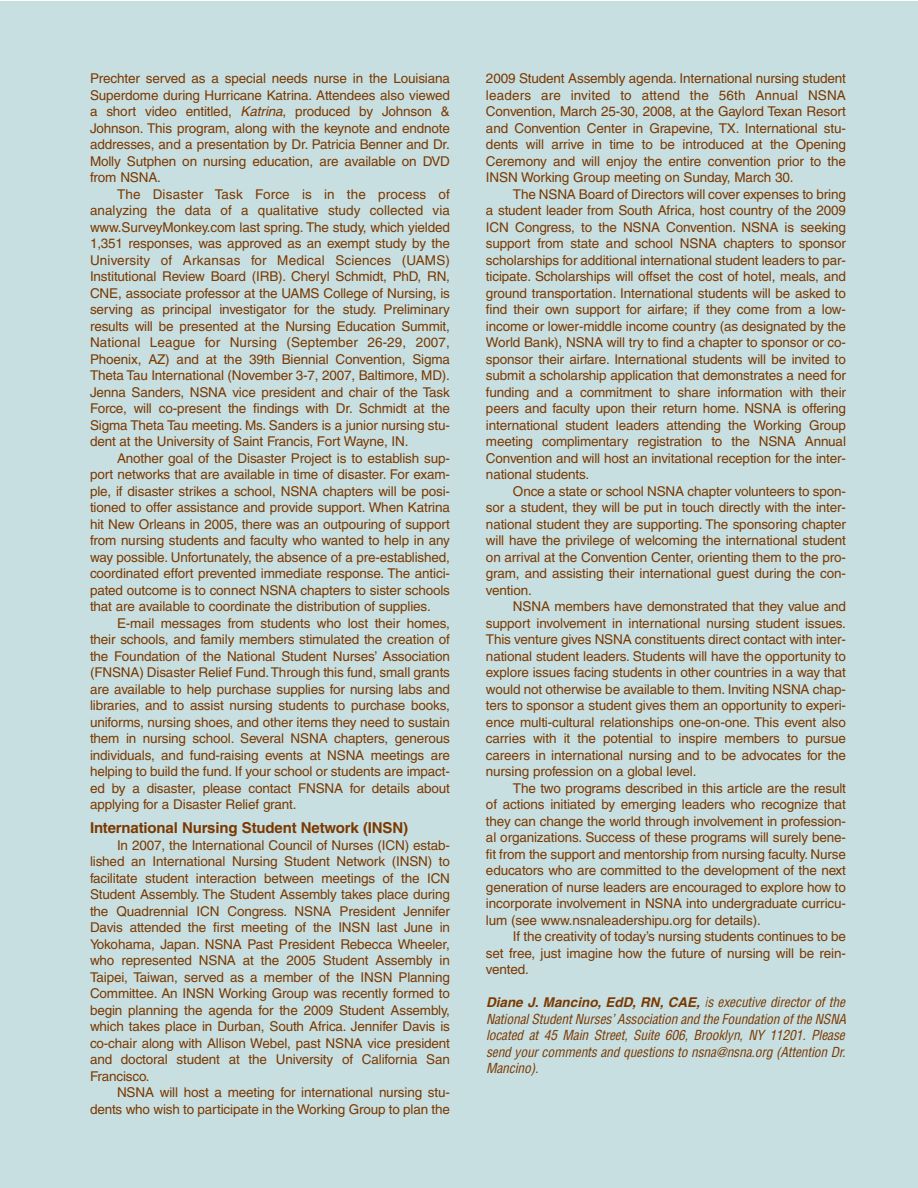
<style>
.page{position:relative;width:918px;height:1188px;background:#fff}
.page>*{position:absolute;margin:0;border:0;box-sizing:border-box;transform-origin:0 0}
.t1{font:700 15px "Helvetica";letter-spacing:-.01em;color:#7b3900}
.t2{font:13.5px/16.5px "Helvetica";letter-spacing:-.01em;color:#7b3900;text-align:justify}
.t3{font:italic condensed 13.5px/16.5px "Helvetica";letter-spacing:-.01em;color:#7b3900}
.s1{font-style:italic}
.s2{font-weight:700;font-stretch:normal}
.s3{font-weight:300}
</style>
<div class="page">
<div style="left:0;top:2px;width:918px;height:1186px;background:#c8dfe2"></div>
<p class="t2" style="left:90px;top:71px;width:362px">Prechter served as a special needs nurse in the Louisiana Superdome during Hurricane Katrina. Attendees also viewed a short video entitled, <span class="s1">Katrina</span>, produced by Johnson &amp; Johnson. This program, along with the keynote and endnote addresses, and a presentation by Dr. Patricia Benner and Dr.<br>Molly Sutphen on nursing education, are available on DVD from NSNA.</p>
<p class="t2" style="left:90px;top:187px;width:362px;text-indent:27px">The Disaster Task Force is in the process of analyzing the data of a qualitative study collected via www.SurveyMonkey.com last spring. The study, which yielded 1,351 responses, was approved as an exempt study by the University of Arkansas for Medical Sciences (UAMS)<br>Institutional Review Board (IRB). Cheryl Schmidt, PhD, RN, CNE, associate professor at the UAMS College of Nursing, is serving as principal investigator for the study. Preliminary results will be presented at the Nursing Education Summit, National League for Nursing (September 26-29, 2007, Phoenix, AZ) and at the 39th Biennial Convention, Sigma Theta Tau International (November 3-7, 2007, Baltimore, MD).<br>Jenna Sanders, NSNA vice president and chair of the Task Force, will co-present the findings with Dr. Schmidt at the Sigma Theta Tau meeting. Ms. Sanders is a junior nursing stu&shy;dent at the University of Saint Francis, Fort Wayne, IN.</p>
<p class="t2" style="left:90px;top:451px;width:362px;text-indent:27px">Another goal of the Disaster Project is to establish sup&shy;port networks that are available in time of disaster. For exam&shy;ple, if disaster strikes a school, NSNA chapters will be posi&shy;tioned to offer assistance and provide support. When Katrina hit New Orleans in 2005, there was an outpouring of support from nursing students and faculty who wanted to help in any way possible. Unfortunately, the absence of a pre-established, coordinated effort prevented immediate response. The antici&shy;pated outcome is to connect NSNA chapters to sister schools that are available to coordinate the distribution of supplies.</p>
<p class="t2" style="left:90px;top:616px;width:362px;text-indent:27px">E-mail messages from students who lost their homes, their schools, and family members stimulated the creation of the Foundation of the National Student Nurses’ Association (FNSNA) Disaster Relief Fund.Through this fund, small grants are available to help purchase supplies for nursing labs and libraries, and to assist nursing students to purchase books, uniforms, nursing shoes, and other items they need to sustain them in nursing school. Several NSNA chapters, generous individuals, and fund-raising events at NSNA meetings are helping to build the fund. If your school or students are impact&shy;ed by a disaster, please contact FNSNA for details about applying for a Disaster Relief grant.</p>
<p class="t1" style="left:90px;top:822px;width:320px">International Nursing Student Network (INSN)</p>
<p class="t2" style="left:90px;top:838px;width:362px;text-indent:27px">In 2007, the International Council of Nurses (ICN) estab&shy;lished an International Nursing Student Network (INSN) to facilitate student interaction between meetings of the ICN Student Assembly. The Student Assembly takes place during the Quadrennial ICN Congress. NSNA President Jennifer Davis attended the first meeting of the INSN last June in Yokohama, Japan. NSNA Past President Rebecca Wheeler, who represented NSNA at the 2005 Student Assembly in Taipei, Taiwan, served as a member of the INSN Planning Committee. An INSN Working Group was recently formed to begin planning the agenda for the 2009 Student Assembly, which takes place in Durban, South Africa. Jennifer Davis is co-chair along with Allison Webel, past NSNA vice president and doctoral student at the University of California San Francisco.</p>
<p class="t2" style="left:90px;top:1085px;width:362px;text-align:right">NSNA will host a meeting for international nursing stu&shy;dents who wish to participate in the Working Group to plan the</p>
<p class="t2" style="left:486px;top:71px;width:362px">2009 Student Assembly agenda. International nursing student leaders are invited to attend the 56th Annual NSNA Convention, March 25-30, 2008, at the Gaylord Texan Resort and Convention Center in Grapevine, TX. International stu&shy;dents will arrive in time to be introduced at the Opening Ceremony and will enjoy the entire convention prior to the INSN Working Group meeting on Sunday, March 30.</p>
<p class="t2" style="left:486px;top:187px;width:362px;text-indent:27px">The NSNA Board of Directors will cover expenses to bring a student leader from South Africa, host country of the 2009<br>ICN Congress, to the NSNA Convention. NSNA is seeking support from state and school NSNA chapters to sponsor scholarships for additional international student leaders to par&shy;ticipate. Scholarships will offset the cost of hotel, meals, and ground transportation. International students will be asked to find their own support for airfare; if they come from a low&shy;income or lower-middle income country (as designated by the World Bank), NSNA will try to find a chapter to sponsor or co&shy;sponsor their airfare. International students will be invited to submit a scholarship application that demonstrates a need for funding and a commitment to share information with their peers and faculty upon their return home. NSNA is offering international student leaders attending the Working Group meeting complimentary registration to the NSNA Annual Convention and will host an invitational reception for the inter&shy;national students.</p>
<p class="t2" style="left:486px;top:484px;width:362px;text-indent:27px">Once a state or school NSNA chapter volunteers to spon&shy;sor a student, they will be put in touch directly with the inter&shy;national student they are supporting. The sponsoring chapter will have the privilege of welcoming the international student on arrival at the Convention Center, orienting them to the pro&shy;gram, and assisting their international guest during the con&shy;vention.</p>
<p class="t2" style="left:486px;top:599px;width:362px;text-indent:27px">NSNA members have demonstrated that they value and support involvement in international nursing student issues.<br>This venture gives NSNA constituents direct contact with inter&shy;national student leaders. Students will have the opportunity to explore issues facing students in other countries in a way that would not otherwise be available to them. Inviting NSNA chap&shy;ters to sponsor a student gives them an opportunity to experi&shy;ence multi-cultural relationships one-on-one. This event also carries with it the potential to inspire members to pursue careers in international nursing and to be advocates for the nursing profession on a global level.</p>
<p class="t2" style="left:486px;top:781px;width:362px;text-indent:27px">The two programs described in this article are the result of actions initiated by emerging leaders who recognize that they can change the world through involvement in profession&shy;al organizations. Success of these programs will surely bene&shy;fit from the support and mentorship from nursing faculty. Nurse educators who are committed to the development of the next generation of nurse leaders are encouraged to explore how to incorporate involvement in NSNA into undergraduate curricu&shy;lum (see www.nsnaleadershipu.org for details).</p>
<p class="t2" style="left:486px;top:929px;width:362px;text-indent:27px">If the creativity of today’s nursing students continues to be set free, just imagine how the future of nursing will be rein&shy;vented.</p>
<p class="t3" style="left:486px;top:995px;width:364px"><span class="s2">Diane J. Mancino, EdD, RN, CAE,</span> <span class="s3">i</span>s executive director of the NationalStudentNurses’Association and the Foundation ofthe NSNA located at 45 Main Street, Suite 606, Brooklyn, NY 11201. Please send yourcomments and questions to nsna@nsna.org (Attention Dr.<br>Mancino).</p>
</div>
